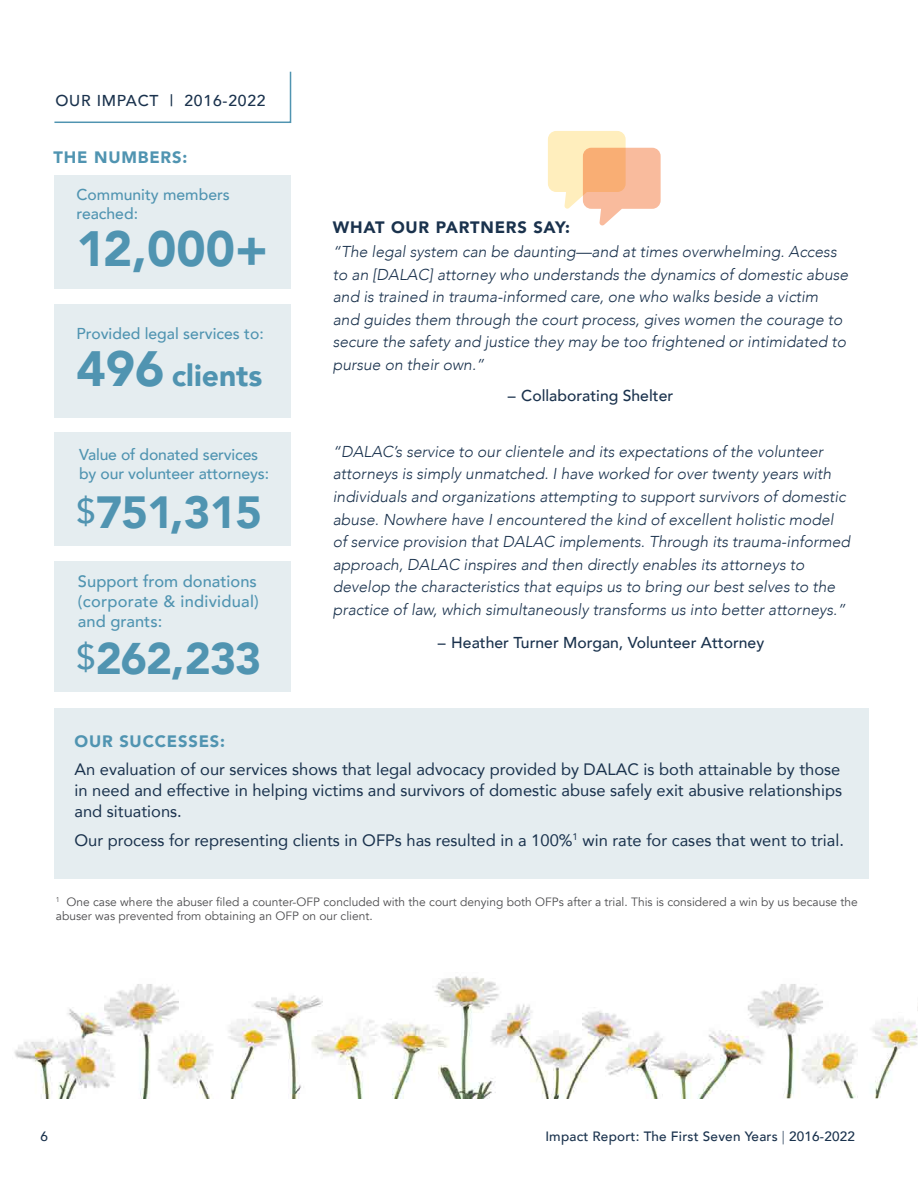
<style>
.page{position:relative;width:918px;height:1188px;background:#fff}
.page>*{position:absolute;margin:0;border:0;box-sizing:border-box;transform-origin:0 0}
.t1{font:900 49.5px "Avenir";color:#5094b1}
.t2{font:900 45px "Avenir";letter-spacing:-.02em;color:#5094b1}
.t3{font:900 44.25px "Avenir";letter-spacing:-.02em;color:#5094b1}
.t4{font:900 30px "Avenir";color:#5094b1}
.text{font:16.5px/21px "Avenir";color:#1a324d;text-align:justify}
.t5{font:500 16.5px/19.8px "Avenir";color:#5094b1;text-align:justify}
.sub{font:900 16.5px "Avenir";letter-spacing:.05em;color:#5094b1}
.t6{font:900 16.5px "Avenir";letter-spacing:.05em;color:#1a324d}
.t7{font:italic 300 15.75px/22.5px "Avenir";color:#1a324d}
.t8{font:500 15.75px/18.9px "Avenir";letter-spacing:-.01em;color:#5094b1}
.sub-2{font:500 15.75px "Avenir";color:#1a324d}
.sub-3{font:500 15.75px "Avenir";letter-spacing:.05em;color:#1a324d}
.t9{font:500 13.5px "Avenir";letter-spacing:.015em;color:#1a324d}
.body{font:12px/14.4px "Avenir";color:#4d4d4f}
.s1{font-size:49.5px}
.s2{font-weight:500;font-size:34.5px}
.s3{font-weight:300}
</style>
<div class="page">
<div style="left:54px;top:175px;width:237px;height:114px;background:#e5edf0"></div>
<div style="left:54px;top:304px;width:237px;height:113px;background:#e5edf0"></div>
<div style="left:54px;top:432px;width:237px;height:114px;background:#e5edf0"></div>
<div style="left:54px;top:561px;width:237px;height:131px;background:#e5edf0"></div>
<div style="left:54px;top:709px;width:814px;height:170px;background:#e5edf0"></div>
<img style="left:14px;top:976px;width:730px;height:122px">
<img style="left:744px;top:984px;width:174px;height:114px">
<svg style="left:548px;top:131px;width:113px;height:95px"></svg>
<svg style="left:54px;top:71px;width:238px;height:52px"></svg>
<svg style="left:884px;top:986px;width:34px;height:31px"></svg>
<p class="sub-3" style="left:55px;top:87px;width:212px">OUR IMPACT | 2016-2022</p>
<p class="sub" style="left:54px;top:143px;width:135px">THE NUMBERS:</p>
<p class="t8" style="left:76px;top:184px;width:155px">Community members reached:</p>
<p class="t1" style="left:76px;top:207px;width:193px">12,000+</p>
<p class="t8" style="left:77px;top:323px;width:189px">Provided legal services to:</p>
<p class="t4" style="left:76px;top:350px;width:187px"><span class="s1">496</span> clients</p>
<p class="t8" style="left:79px;top:444px;width:191px">Value of donated services by our volunteer attorneys:</p>
<p class="t2" style="left:76px;top:474px;width:187px"><span class="s2">$</span>751,315</p>
<p class="t5" style="left:78px;top:570px;width:182px">Support from donations (corporate &amp; individual) and grants:</p>
<p class="t3" style="left:76px;top:620px;width:187px"><span class="s2">$</span>262,233</p>
<p class="t6" style="left:333px;top:213px;width:239px">WHAT OUR PARTNERS SAY:</p>
<p class="t7" style="left:333px;top:241px;width:517px">“The legal system can be daunting—and at times overwhelming. Access to an [DALAC] attorney who understands the dynamics of domestic abuse and is trained in trauma-informed care, one who walks beside a victim and guides them through the court process, gives women the courage to secure the safety and justice they may be too frightened or intimidated to pursue on their own.”</p>
<p class="sub-2" style="left:508px;top:382px;width:167px">– Collaborating Shelter</p>
<p class="t7" style="left:333px;top:440px;width:519px">“DALAC’s service to our clientele and its expectations of the volunteer attorneys is simply unmatched. I have worked for over twenty years with individuals and organizations attempting to support survivors of domestic abuse. Nowhere have I encountered the kind of excellent holistic model of service provision that DALAC implements. Through its trauma-informed approach, DALAC inspires and then directly enables its attorneys to develop the characteristics that equips us to bring our best selves to the practice of law, which simultaneously transforms us into better attorneys.”</p>
<p class="sub-2" style="left:438px;top:629px;width:328px">– Heather Turner Morgan, Volunteer Attorney</p>
<p class="sub" style="left:75px;top:727px;width:152px">OUR SUCCESSES:</p>
<p class="text" style="left:75px;top:758px;width:769px">An evaluation of our services shows that legal advocacy provided by DALAC is both attainable by those in need and effective in helping victims and survivors of domestic abuse safely exit abusive relationships and situations.</p>
<p class="text" style="left:75px;top:829px;width:771px">Our process for representing clients in OFPs has resulted in a 100%<sup>1</sup> win rate for cases that went to trial.</p>
<p class="body" style="left:56px;top:895px;width:803px"><sup>1</sup> One case where the abuser filed a counter-OFP concluded with the court denying both OFPs after a trial. This is considered a win by us because the abuser was prevented from obtaining an OFP on our client.</p>
<p class="t9" style="left:40px;top:1125px;width:9px">6</p>
<p class="t9" style="left:545px;top:1125px;width:311px">Impact Report: The First Seven Years <span class="s3">|</span> 2016-2022</p>
</div>
